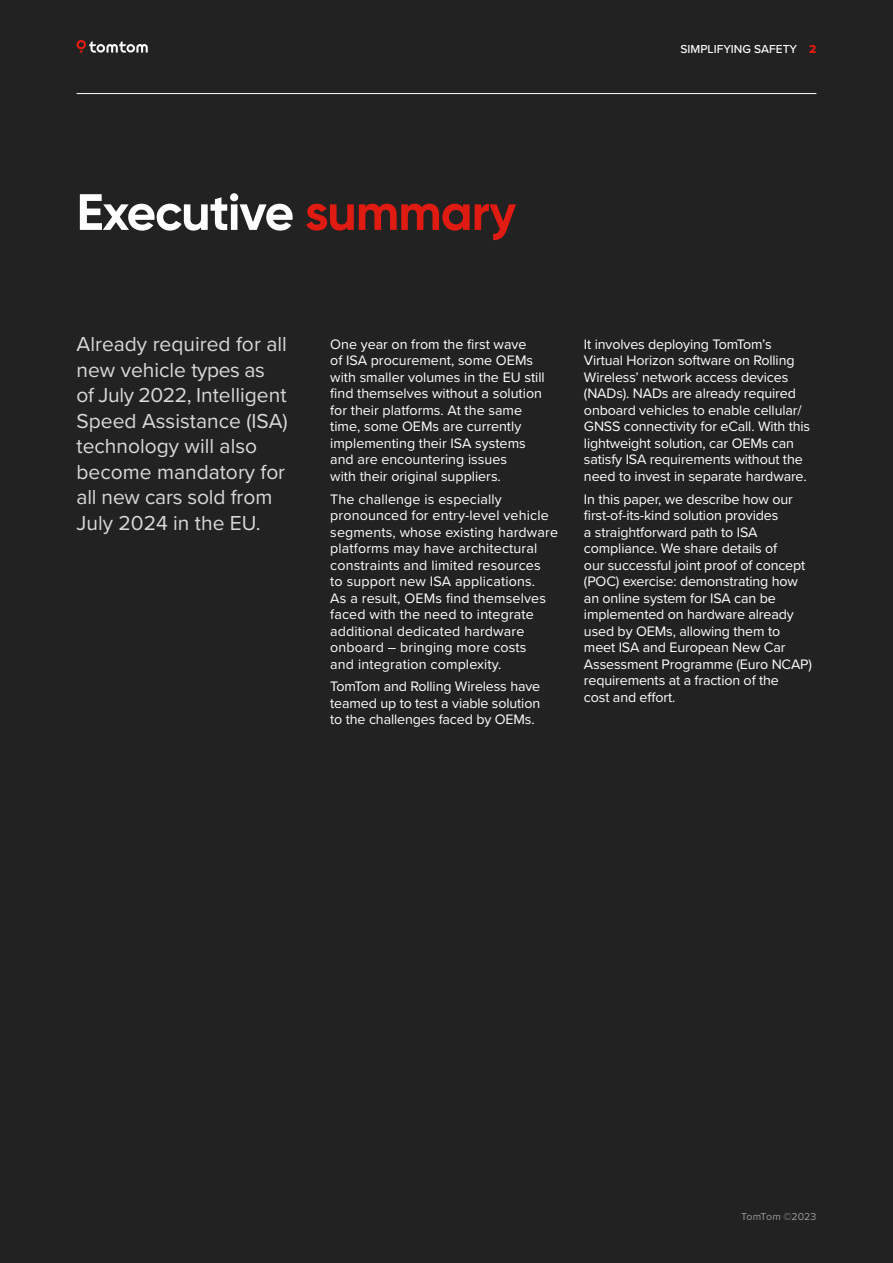
<style>
.page{position:relative;width:893px;height:1263px;background:#222}
.page>*{position:absolute;margin:0;border:0;box-sizing:border-box;transform-origin:0 0}
.t1{font:700 51px "Gilroy";letter-spacing:-.02em;color:#fff}
.Intro_copy{font:21px/25.5px "Proxima Nova";color:#d9d9d9}
.Body_copy{font:14.25px/16.5px "Proxima Nova";letter-spacing:-.01em;color:#fff}
.Body_copy-2{font:14.25px/16.5px "Proxima Nova";letter-spacing:.01em;color:#fff}
.t2{font:500 12px "Proxima Nova";color:#fff}
.t3{font:10.5px "Proxima Nova";color:#999}
.s1{font-family:"Proxima Nova Extrabld";font-weight:400;color:#df1b12}
.s2{color:#df1b12}
</style>
<div class="page">
<svg style="left:77px;top:40px;width:71px;height:14px"></svg>
<hr style="left:77px;top:93px;width:739px;height:1px;background:#fff">
<p class="t2" style="left:680px;top:40px;width:137px">SIMPLIFYING SAFETY <span class="s1">2</span></p>
<h1 class="t1" style="left:77px;top:180px;width:441px">Executive <span class="s2">summary</span></h1>
<p class="Intro_copy" style="left:77px;top:331px;width:213px">Already required for all new vehicle types as of July 2022, Intelligent<br>Speed Assistance (ISA) technology will also become mandatory for all new cars sold from<br>July 2024 in the EU.</p>
<p class="Body_copy" style="left:330px;top:335px;width:216px">One year on from the first wave<br>of ISA procurement, some OEMs with smaller volumes in the EU still find themselves without a solution for their platforms. At the same time, some OEMs are currently implementing their ISA systems and are encountering issues<br>with their original suppliers.</p>
<p class="Body_copy-2" style="left:330px;top:490px;width:229px">The challenge is especially pronounced for entry-level vehicle segments, whose existing hardware platforms may have architectural constraints and limited resources<br>to support new ISA applications.<br>As a result, OEMs find themselves faced with the need to integrate additional dedicated hardware onboard – bringing more costs<br>and integration complexity.</p>
<p class="Body_copy" style="left:330px;top:678px;width:212px;text-align:justify">TomTom and Rolling Wireless have teamed up to test a viable solution to the challenges faced by OEMs.</p>
<p class="Body_copy" style="left:584px;top:335px;width:228px">It involves deploying TomTom’s Virtual Horizon software on Rolling Wireless’ network access devices (NADs). NADs are already required onboard vehicles to enable cellular/ GNSS connectivity for eCall. With this lightweight solution, car OEMs can satisfy ISA requirements without the need to invest in separate hardware.</p>
<p class="Body_copy" style="left:584px;top:490px;width:230px">In this paper, we describe how our first-of-its-kind solution provides<br>a straightforward path to ISA compliance. We share details of<br>our successful joint proof of concept (POC) exercise: demonstrating how an online system for ISA can be implemented on hardware already used by OEMs, allowing them to meet ISA and European New Car<br>Assessment Programme (Euro NCAP) requirements at a fraction of the<br>cost and effort.</p>
<p class="t3" style="left:741px;top:1209px;width:77px">TomTom ©2023</p>
</div>
